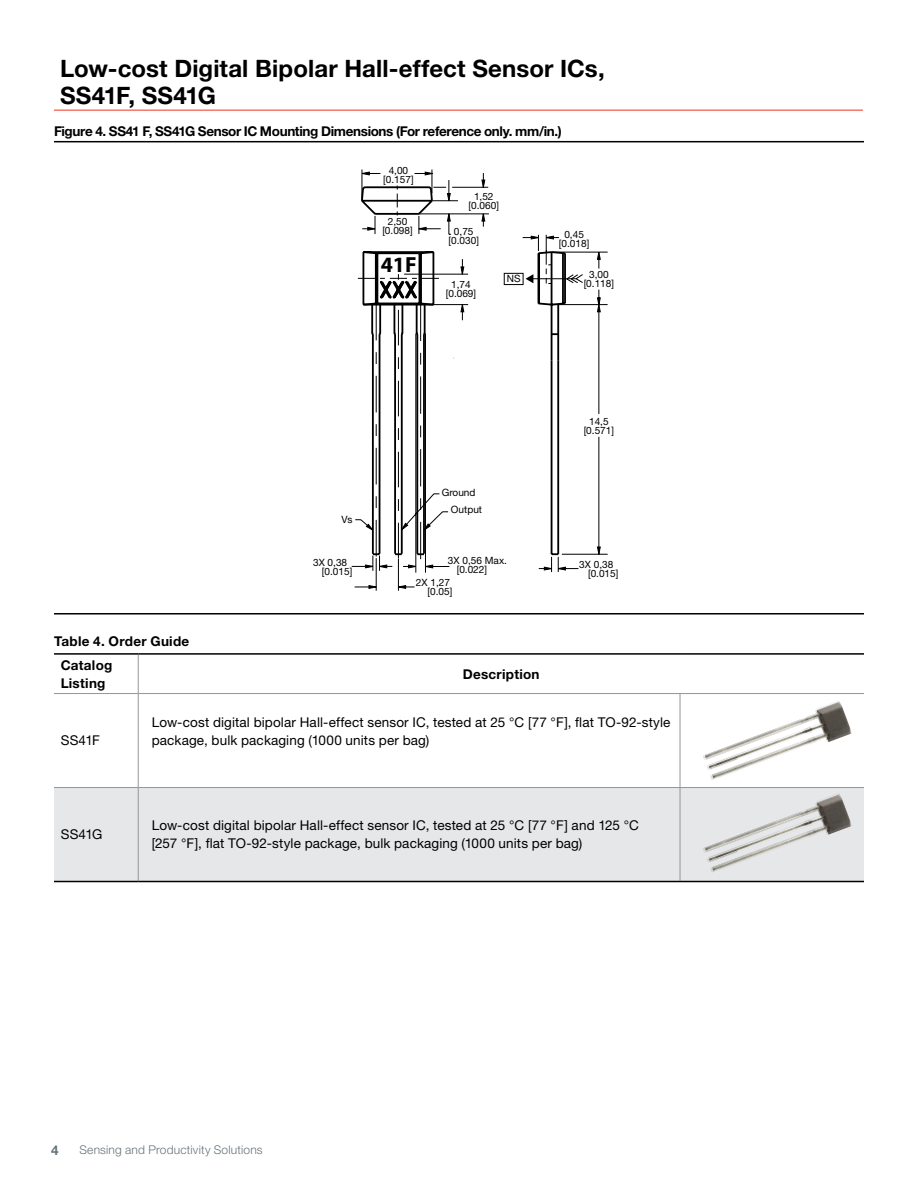
<style>
.page{position:relative;width:918px;height:1188px;background:#fff}
.page>*{position:absolute;margin:0;border:0;box-sizing:border-box;transform-origin:0 0}
.t1{font:700 24px/27px "Helvetica Neue LT Std";letter-spacing:.005em;color:#000}
.t2{font:700 21.9px "Myriad Pro";color:#000}
.t3{font:13.5px/18px "Helvetica Neue LT Std";letter-spacing:.01em;color:#000}
.t4{font:700 13.5px "Helvetica Neue LT Std";letter-spacing:-.025em;color:#000}
.t5{font:700 13.5px/23.4px "Helvetica Neue LT Std";letter-spacing:.02em;color:#000}
.t6{font:700 13.5px "Helvetica Neue LT Std";color:#68737a}
.t7{font:300 12px "Helvetica Neue LT Std";letter-spacing:.015em;color:#68737a}
.t8{font:10.05px/9.1px "Helvetica Neue LT Std";color:#000;text-align:center}
</style>
<div class="page">
<hr style="left:54px;top:110px;width:809px;height:1px;background:#ee3124">
<hr style="left:54px;top:141px;width:810px;height:1px;background:#000">
<hr style="left:54px;top:613px;width:810px;height:2px;background:#000">
<svg style="left:355px;top:584px;width:21px;height:5px"></svg>
<svg style="left:397px;top:584px;width:18px;height:5px"></svg>
<hr style="left:376px;top:558px;width:1px;height:33px;background:#000">
<hr style="left:398px;top:559px;width:1px;height:32px;background:#000">
<svg style="left:351px;top:169px;width:257px;height:405px"></svg>
<hr style="left:363px;top:304px;width:70px;height:2px;background:#000">
<hr style="left:420px;top:304px;width:1px;height:37px;background:#000">
<hr style="left:420px;top:376px;width:1px;height:38px;background:#000">
<hr style="left:420px;top:449px;width:1px;height:37px;background:#000">
<svg style="left:420px;top:498px;width:1px;height:12px"></svg>
<hr style="left:420px;top:522px;width:1px;height:37px;background:#000">
<svg style="left:358px;top:278px;width:81px;height:22px"></svg>
<svg style="left:596px;top:289px;width:5px;height:24px"></svg>
<svg style="left:397px;top:186px;width:1px;height:29px"></svg>
<svg style="left:596px;top:251px;width:5px;height:18px"></svg>
<div style="left:504px;top:273px;width:20px;height:12px;border:1px solid #000"></div>
<svg style="left:526px;top:235px;width:58px;height:127px"></svg>
<svg style="left:370px;top:331px;width:86px;height:34px"></svg>
<div style="left:54px;top:788px;width:810px;height:93px;background:#e6e7e8"></div>
<hr style="left:138px;top:655px;width:1px;height:38px;background:#939598">
<hr style="left:54px;top:693px;width:84px;height:1px;background:#939598">
<hr style="left:138px;top:693px;width:542px;height:1px;background:#939598">
<hr style="left:138px;top:694px;width:1px;height:93px;background:#939598">
<hr style="left:680px;top:693px;width:184px;height:1px;background:#939598">
<hr style="left:680px;top:694px;width:1px;height:93px;background:#939598">
<hr style="left:54px;top:787px;width:84px;height:1px;background:#939598">
<hr style="left:138px;top:787px;width:542px;height:1px;background:#939598">
<hr style="left:138px;top:788px;width:1px;height:93px;background:#939598">
<hr style="left:680px;top:787px;width:184px;height:1px;background:#939598">
<hr style="left:680px;top:788px;width:1px;height:93px;background:#939598">
<hr style="left:54px;top:881px;width:84px;height:1px;background:#000">
<hr style="left:138px;top:881px;width:542px;height:1px;background:#000">
<hr style="left:680px;top:881px;width:184px;height:1px;background:#000">
<hr style="left:54px;top:653px;width:84px;height:2px;background:#000">
<hr style="left:138px;top:653px;width:542px;height:2px;background:#000">
<hr style="left:680px;top:653px;width:184px;height:2px;background:#000">
<img style="left:701px;top:792px;width:151px;height:86px">
<img style="left:703px;top:701px;width:149px;height:79px">
<h1 class="t1" style="left:60px;top:55px;width:546px">Low-cost Digital Bipolar Hall-effect Sensor ICs,<br>SS41F, SS41G</h1>
<p class="t4" style="left:54px;top:123px;width:509px">Figure 4. SS41 F, SS41G Sensor IC Mounting Dimensions (For reference only. mm/in.)</p>
<p class="t5" style="left:61px;top:629px;width:130px;text-indent:-7px">Table 4. Order Guide<br>Catalog</p>
<p class="t5" style="left:61px;top:671px;width:46px">Listing</p>
<p class="t8" style="left:383px;top:165px;width:32px">4,00 [0.157]</p>
<p class="t8" style="left:382px;top:217px;width:32px">2,50 [0.098]</p>
<h2 class="t2" style="left:381px;top:252px;width:37px">41F</h2>
<p class="t8" style="left:469px;top:191px;width:32px">1,52 [0.060]</p>
<p class="t8" style="left:449px;top:226px;width:32px">0,75 [0.030]</p>
<p class="t8" style="left:446px;top:279px;width:32px">1,74 [0.069]</p>
<p class="t8" style="left:507px;top:274px;width:15px">NS</p>
<p class="t8" style="left:559px;top:229px;width:32px">0,45 [0.018]</p>
<p class="t8" style="left:584px;top:269px;width:32px">3,00 [0.118]</p>
<p class="t8" style="left:341px;top:515px;width:13px">Vs</p>
<p class="t8" style="left:322px;top:557px;width:32px;text-align:left;text-indent:-9px">3X 0,38 [0.015]</p>
<p class="t8" style="left:451px;top:484px;width:33px;line-height:17.2px;text-align:left;text-indent:-9px">Ground<br>Output</p>
<p class="t8" style="left:457px;top:556px;width:52px;text-align:left;text-indent:-9px">3X 0,56 Max. [0.022]</p>
<p class="t8" style="left:416px;top:578px;width:38px;text-align:right">2X 1,27 [0.05]</p>
<p class="t5" style="left:463px;top:662px;width:78px">Description</p>
<p class="t8" style="left:584px;top:417px;width:32px">14,5 [0.571]</p>
<p class="t8" style="left:588px;top:559px;width:32px;text-align:left;text-indent:-9px">3X 0,38 [0.015]</p>
<p class="t3" style="left:61px;top:731px;width:41px">SS41F</p>
<p class="t3" style="left:152px;top:713px;width:520px">Low-cost digital bipolar Hall-effect sensor IC, tested at 25 °C [77 °F], flat TO-92-style package, bulk packaging (1000 units per bag)</p>
<p class="t3" style="left:61px;top:825px;width:43px">SS41G</p>
<p class="t3" style="left:152px;top:816px;width:489px">Low-cost digital bipolar Hall-effect sensor IC, tested at 25 °C [77 °F] and 125 °C [257 °F], flat TO-92-style package, bulk packaging (1000 units per bag)</p>
<p class="t6" style="left:51px;top:1142px;width:9px">4</p>
<p class="t7" style="left:79px;top:1143px;width:185px">Sensing and Productivity Solutions</p>
</div>
